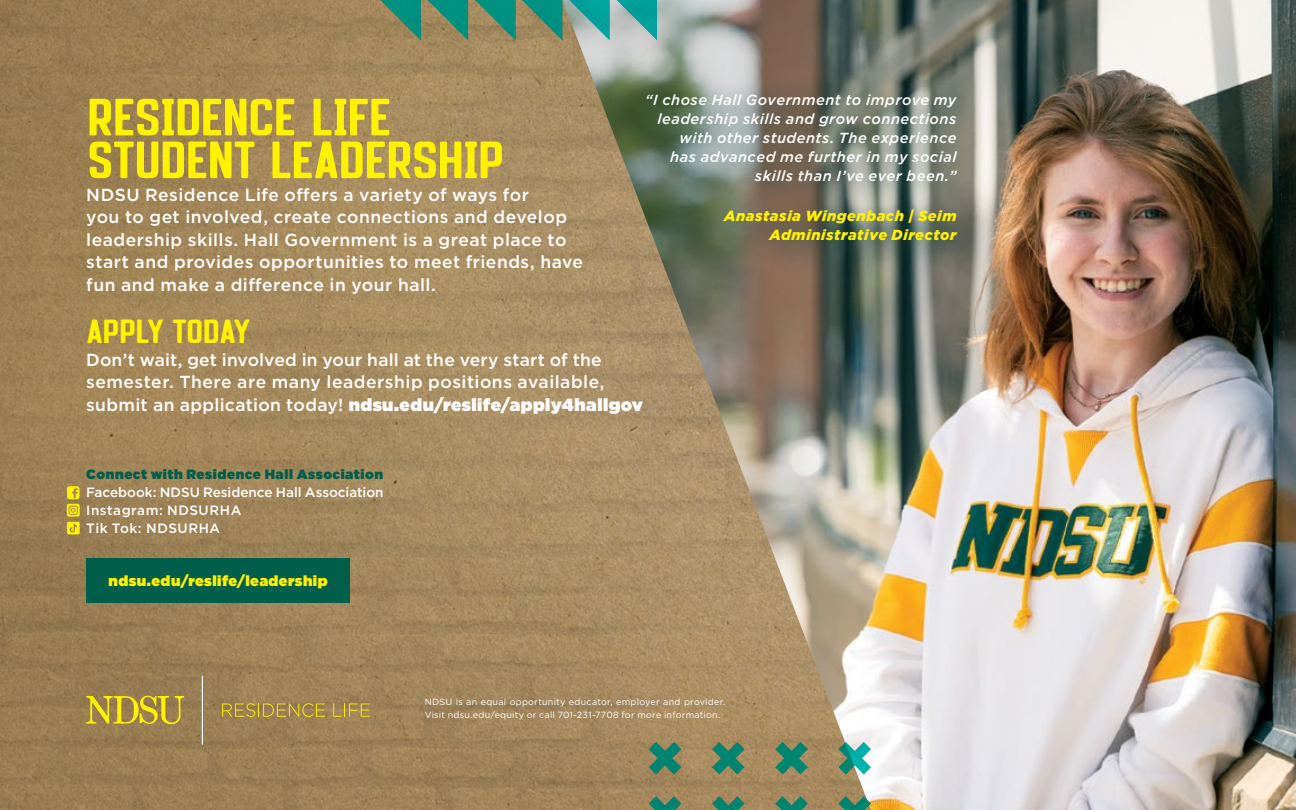
<style>
.page{position:relative;width:1296px;height:810px;background:#fff}
.page>*{position:absolute;margin:0;border:0;box-sizing:border-box;transform-origin:0 0}
.t1{font:56.25px/42.8px "Conseil";letter-spacing:-.04em;color:#fff200}
.t2{font:36px "Conseil";letter-spacing:-.04em;color:#fff200}
.t3{font:500 17.55px/22.5px "Gotham";letter-spacing:.03em;color:#fff}
.t4{font:italic 500 14.62px/19.1px "Gotham";letter-spacing:.035em;color:#fff;text-align:right}
.t5{font:italic 900 14.62px/19.1px "Gotham";letter-spacing:.04em;color:#fff200;text-align:right}
.t6{font:900 14.62px "Gotham";letter-spacing:.03em;color:#fff200}
.t7{font:500 13.5px/18px "Gotham";color:#fff}
.t8{font:9px/13.5px "Gotham";letter-spacing:.03em;color:#fff}
.s1{font-weight:900}
.s2{font-weight:900;color:#005e4a}
</style>
<div class="page">
<img style="left:872px;top:0;width:424px;height:810px">
<img style="left:0;top:0;width:872px;height:810px">
<svg style="left:374px;top:0;width:283px;height:40px;background:#5f967f"></svg>
<svg style="left:839px;top:796px;width:32px;height:14px"></svg>
<svg style="left:839px;top:742px;width:32px;height:32px"></svg>
<svg style="left:712px;top:796px;width:32px;height:14px"></svg>
<svg style="left:712px;top:742px;width:32px;height:32px"></svg>
<svg style="left:775px;top:796px;width:33px;height:14px"></svg>
<svg style="left:775px;top:742px;width:33px;height:32px"></svg>
<svg style="left:649px;top:796px;width:32px;height:14px"></svg>
<svg style="left:649px;top:742px;width:32px;height:32px"></svg>
<div style="left:626px;top:79px;width:352px;height:190px;background:#214a3e;opacity:.48"></div>
<svg style="left:86px;top:695px;width:98px;height:30px;background:#b7a038"></svg>
<hr style="left:202px;top:676px;width:1px;height:69px;background:#fff">
<svg style="left:222px;top:703px;width:103px;height:14px"></svg>
<svg style="left:333px;top:704px;width:37px;height:13px"></svg>
<div style="left:86px;top:559px;width:264px;height:44px;background:#005e4a"></div>
<svg style="left:67px;top:486px;width:13px;height:48px"></svg>
<p class="t4" style="left:645px;top:90px;width:313px">“I chose Hall Government to improve my leadership skills and grow connections with other students. The experience<br>has advanced me further in my social skills than I’ve ever been.”</p>
<p class="t5" style="left:724px;top:206px;width:234px">Anastasia Wingenbach | Seim<br>Administrative Director</p>
<p class="t1" style="left:86px;top:93px;width:421px">RESIDENCE LIFE<br>STUDENT LEADERSHIP</p>
<p class="t3" style="left:86px;top:183px;width:498px">NDSU Residence Life offers a variety of ways for<br>you to get involved, create connections and develop leadership skills. Hall Government is a great place to start and provides opportunities to meet friends, have fun and make a difference in your hall.</p>
<p class="t2" style="left:86px;top:310px;width:166px">APPLY TODAY</p>
<p class="t3" style="left:86px;top:348px;width:559px">Don’t wait, get involved in your hall at the very start of the semester. There are many leadership positions available, submit an application today! <span class="s1">ndsu.edu/reslife/apply4hallgov</span></p>
<p class="t7" style="left:86px;top:465px;width:299px"><span class="s2">Connect with Residence Hall Association<br></span>Facebook: NDSU Residence Hall Association<br>Instagram: NDSURHA<br>Tik Tok: NDSURHA</p>
<p class="t6" style="left:108px;top:571px;width:221px">ndsu.edu/reslife/leadership</p>
<p class="t8" style="left:425px;top:695px;width:302px">NDSU is an equal opportunity educator, employer and provider.<br>Visit ndsu.edu/equity or call 701-231-7708 for more information.</p>
</div>
